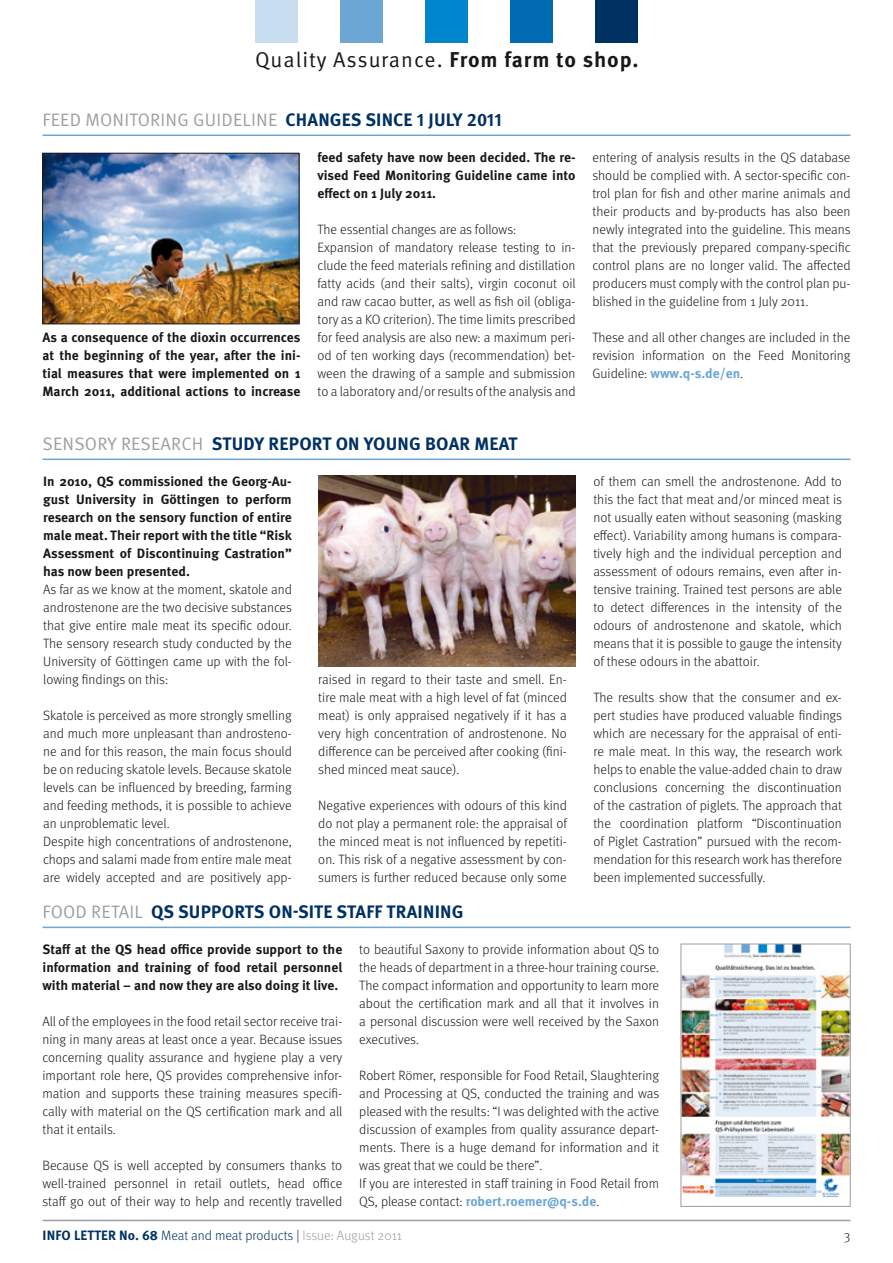
<style>
.page{position:relative;width:893px;height:1263px;background:#fff}
.page>*{position:absolute;margin:0;border:0;box-sizing:border-box;transform-origin:0 0}
.t1{font:21.45px "Meta OT Norm";letter-spacing:.045em;color:#1a171c}
.t2{font:700 18px "Meta OT";letter-spacing:.01em;color:#003163}
.t3{font:18px "Meta OT Norm";letter-spacing:.01em;color:#9d9ea0}
.t4{font:300 13.5px/18px "Meta OT";color:#1a171c;text-align:justify}
.t5{font:700 13.5px/18px "Meta OT";color:#1a171c;text-align:justify}
.t6{font:300 13.5px "Meta OT";color:#003163}
.s1{font-family:"Meta OT";font-weight:700}
.s2{font-family:"Meta OT";font-weight:700;color:#003163}
.s3{font-family:"Meta OT Norm";font-weight:400;color:#9d9ea0}
.s4{font-weight:700;color:#6ca6d5}
.s5{font-weight:700}
.s6{color:#9d9ea0}
</style>
<div class="page">
<hr style="left:43px;top:1220px;width:807px;height:1px;background:#9d9ea0">
<div style="left:595px;top:0;width:43px;height:43px;background:#003163"></div>
<div style="left:510px;top:0;width:43px;height:43px;background:#006ab3"></div>
<div style="left:425px;top:0;width:43px;height:43px;background:#0086cc"></div>
<div style="left:340px;top:0;width:43px;height:43px;background:#6ca6d5"></div>
<div style="left:255px;top:0;width:43px;height:43px;background:#c9ddf0"></div>
<hr style="left:43px;top:135px;width:807px;height:1px;background:#6ca6d5">
<img style="left:683px;top:946px;width:165px;height:250px">
<div style="left:681px;top:944px;width:169px;height:262px;border:1px solid #9d9ea0"></div>
<hr style="left:43px;top:459px;width:807px;height:1px;background:#6ca6d5">
<hr style="left:43px;top:927px;width:807px;height:1px;background:#6ca6d5">
<img style="left:45px;top:155px;width:252px;height:167px">
<div style="left:43px;top:153px;width:256px;height:171px;border:1px solid #1a171c"></div>
<img style="left:318px;top:476px;width:257px;height:190px">
<h1 class="t1" style="left:255px;top:48px;width:385px">Quality Assurance. <span class="s1">From farm to shop.</span></h1>
<h2 class="t3" style="left:43px;top:109px;width:461px">FEED MONITORING GUIDELINE <span class="s2">CHANGES SINCE 1 JULY 2011</span></h2>
<p class="t5" style="left:43px;top:329px;width:259px">As a consequence of the dioxin occurrences at the beginning of the year, after the ini&shy;tial measures that were implemented on 1<br>March 2011, additional actions to increase</p>
<p class="t5" style="left:317px;top:149px;width:259px">feed safety have now been decided. The re&shy;vised Feed Monitoring Guideline came into effect on 1 July 2011.</p>
<p class="t4" style="left:317px;top:221px;width:260px;text-align:left">The essential changes are as follows:<br>Expansion of mandatory release testing to in&shy;clude the feed materials refining and distillation fatty acids (and their salts), virgin coconut oil and raw cacao butter, as well as fish oil (obliga&shy;tory as a KO criterion). The time limits prescribed for feed analysis are also new: a maximum peri&shy;od of ten working days (recommendation) bet&shy;ween the drawing of a sample and submission to a laboratory and/or results of the analysis and</p>
<h2 class="t2" style="left:43px;top:433px;width:476px"><span class="s3">SENSORY RESEARCH</span> STUDY REPORT ON YOUNG BOAR MEAT</h2>
<p class="t5" style="left:43px;top:473px;width:250px">In 2010, QS commissioned the Georg-Au&shy;gust University in Göttingen to perform research on the sensory function of entire male meat. Their report with the title “Risk Assessment of Discontinuing Castration” has now been presented.</p>
<p class="t4" style="left:43px;top:581px;width:250px">As far as we know at the moment, skatole and androstenone are the two decisive substances that give entire male meat its specific odour.<br>The sensory research study conducted by the University of Göttingen came up with the fol&shy;lowing findings on this:</p>
<p class="t4" style="left:43px;top:707px;width:250px;text-align:left">Skatole is perceived as more strongly smelling and much more unpleasant than androsteno&shy;ne and for this reason, the main focus should be on reducing skatole levels. Because skatole levels can be influenced by breeding, farming and feeding methods, it is possible to achieve an unproblematic level.<br>Despite high concentrations of androstenone, chops and salami made from entire male meat are widely accepted and are positively app-</p>
<p class="t4" style="left:318px;top:671px;width:250px">raised in regard to their taste and smell. En&shy;tire male meat with a high level of fat (minced meat) is only appraised negatively if it has a very high concentration of androstenone. No difference can be perceived after cooking (fini&shy;shed minced meat sauce).</p>
<p class="t4" style="left:318px;top:796px;width:250px">Negative experiences with odours of this kind do not play a permanent role: the appraisal of the minced meat is not influenced by repetiti&shy;on. This risk of a negative assessment by con&shy;sumers is further reduced because only some</p>
<h2 class="t2" style="left:43px;top:901px;width:422px"><span class="s3">FOO D RETAIL</span> QS SUPPORTS ON-SITE STAFF TRAINING</h2>
<p class="t4" style="left:592px;top:149px;width:260px">entering of analysis results in the QS database should be complied with. A sector-specific con&shy;trol plan for fish and other marine animals and their products and by-products has also been newly integrated into the guideline. This means that the previously prepared company-specific control plans are no longer valid. The affected producers must comply with the control plan pu&shy;blished in the guideline from 1 July 2011.</p>
<p class="t4" style="left:592px;top:329px;width:259px">These and all other changes are included in the revision information on the Feed Monitoring Guideline: <span class="s4">www.q-s.de/en</span>.</p>
<p class="t4" style="left:593px;top:472px;width:250px">of them can smell the androstenone. Add to this the fact that meat and/or minced meat is not usually eaten without seasoning (masking effect). Variability among humans is compara&shy;tively high and the individual perception and assessment of odours remains, even after in&shy;tensive training. Trained test persons are able to detect differences in the intensity of the odours of androstenone and skatole, which means that it is possible to gauge the intensity of these odours in the abattoir.</p>
<p class="t4" style="left:593px;top:688px;width:250px">The results show that the consumer and ex&shy;pert studies have produced valuable findings which are necessary for the appraisal of enti&shy;re male meat. In this way, the research work helps to enable the value-added chain to draw conclusions concerning the discontinuation of the castration of piglets. The approach that the coordination platform “Discontinuation of Piglet Castration” pursued with the recom&shy;mendation for this research work has therefore been implemented successfully.</p>
<p class="t5" style="left:43px;top:941px;width:301px">Staff at the QS head office provide support to the information and training of food retail personnel with material – and now they are also doing it live.</p>
<p class="t4" style="left:43px;top:1012px;width:301px">All of the employees in the food retail sector receive trai&shy;ning in many areas at least once a year. Because issues concerning quality assurance and hygiene play a very important role here, QS provides comprehensive infor&shy;mation and supports these training measures specifi&shy;cally with material on the QS certification mark and all that it entails.</p>
<p class="t4" style="left:43px;top:1156px;width:301px">Because QS is well accepted by consumers thanks to well-trained personnel in retail outlets, head office staff go out of their way to help and recently travelled</p>
<p class="t4" style="left:359px;top:940px;width:301px">to beautiful Saxony to provide information about QS to the heads of department in a three-hour training course.<br>The compact information and opportunity to learn more about the certification mark and all that it involves in a personal discussion were well received by the Saxon executives.</p>
<p class="t4" style="left:359px;top:1066px;width:301px;text-align:left">Robert Römer, responsible for Food Retail, Slaughtering and Processing at QS, conducted the training and was pleased with the results: “I was delighted with the active discussion of examples from quality assurance depart&shy;ments. There is a huge demand for information and it was great that we could be there”.<br>If you are interested in staff training in Food Retail from QS, please contact: <span class="s4">robert.roemer@q-s.de</span>.</p>
<p class="t6" style="left:43px;top:1228px;width:361px"><span class="s5">INFO letter No. 68</span> Meat and meat products | <span class="s6">Issue: August 2011</span></p>
<p class="t4" style="left:844px;top:1227px;width:8px">3</p>
</div>
